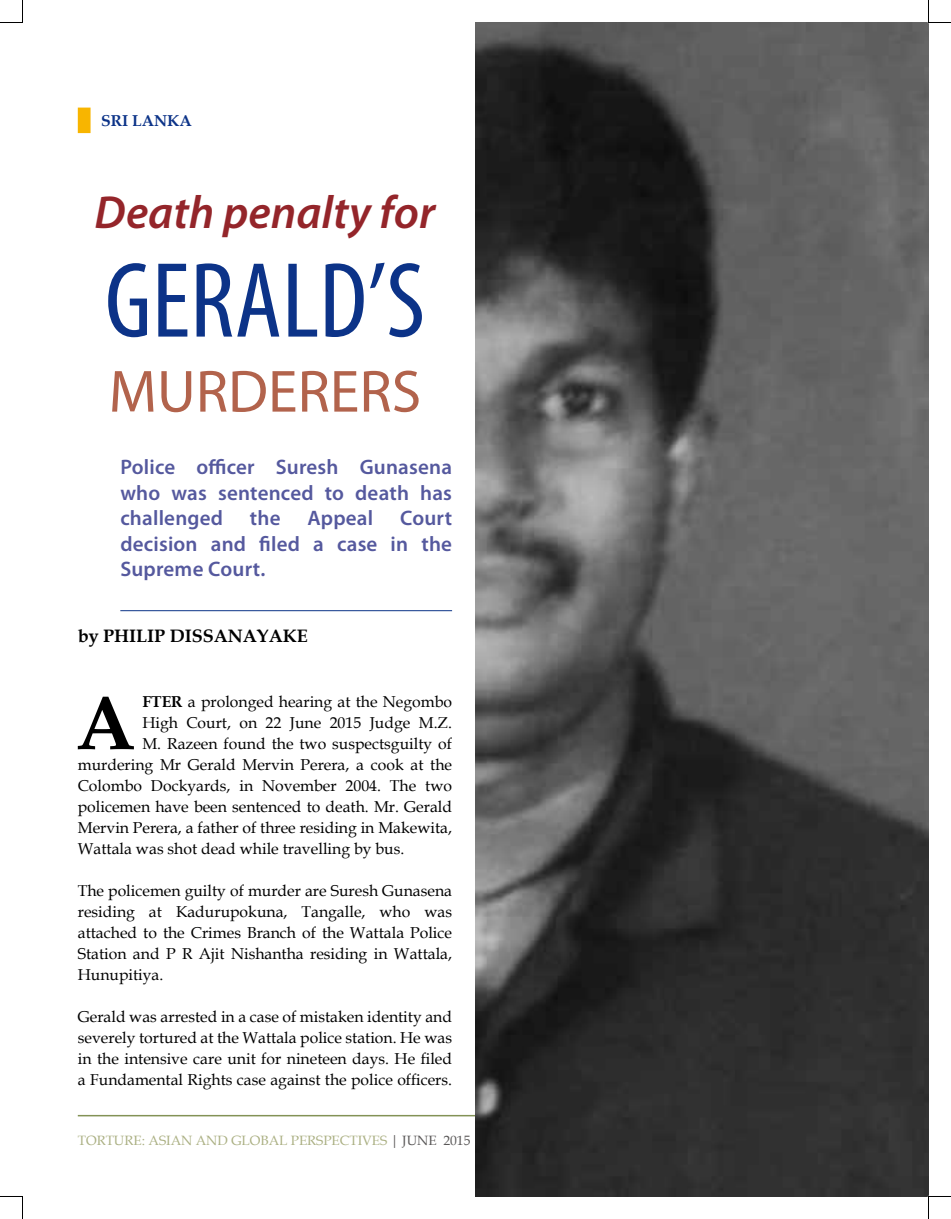
<style>
.page{position:relative;width:951px;height:1219px;background:#fff}
.page>*{position:absolute;margin:0;border:0;box-sizing:border-box;transform-origin:0 0}
.t1{font:condensed 108px "Myriad Pro";color:#0c3388}
.t2{font:700 76.2px "Book Antiqua";color:#000}
.t3{font:60px "Myriad Pro";color:#b2634c}
.t4{font:italic 600 46.5px "Myriad Pro";color:#94252a}
.t5{font:600 21px/25.5px "Myriad Pro";letter-spacing:.01em;color:#55599e;text-align:justify}
.t6{font:700 18px "Book Antiqua";color:#000}
.t7{font:15.75px/21px "Book Antiqua";color:#000;text-align:justify}
.t8{font:700 15.75px "Book Antiqua";color:#0c3388}
.t9{font:13.5px "Book Antiqua";color:#abb083}
.s1{font-weight:700}
.s2{color:#595757}
</style>
<div class="page">
<hr style="left:78px;top:1115px;width:795px;height:1px;background:#839256">
<div style="left:78px;top:108px;width:13px;height:25px;background:#f8b500;border:2px solid #f8b500"></div>
<hr style="left:120px;top:610px;width:332px;height:1px;background:#0c3388">
<img style="left:475px;top:22px;width:453px;height:1174px">
<svg style="left:0;top:0;width:23px;height:23px"></svg>
<svg style="left:0;top:1196px;width:23px;height:23px"></svg>
<svg style="left:928px;top:0;width:23px;height:23px"></svg>
<svg style="left:928px;top:1196px;width:23px;height:23px"></svg>
<p class="t8" style="left:101px;top:110px;width:92px">SRI LANKA</p>
<h3 class="t4" style="left:95px;top:182px;width:342px">Death penalty for</h3>
<h1 class="t1" style="left:105px;top:242px;width:322px">GERALD’S</h1>
<h3 class="t3" style="left:109px;top:359px;width:314px">MURDERERS</h3>
<h3 class="t5" style="left:120px;top:454px;width:333px">Police officer Suresh Gunasena who was sentenced to death has challenged</h3>
<h3 class="t5" style="left:250px;top:505px;width:32px">the</h3>
<h3 class="t5" style="left:307px;top:505px;width:67px">Appeal</h3>
<h3 class="t5" style="left:120px;top:505px;width:333px;text-indent:280px">Court decision and filed a case in the Supreme Court.</h3>
<p class="t6" style="left:78px;top:623px;width:232px">by PHILIP DISSANAYAKE</p>
<h2 class="t2" style="left:75px;top:671px;width:61px">A</h2>
<p class="t7" style="left:142px;top:691px;width:311px"><span class="s1">FTER</span> a prolonged hearing at the Negombo</p>
<p class="t7" style="left:142px;top:712px;width:311px">High Court, on 22 June 2015 Judge M.Z.</p>
<p class="t7" style="left:142px;top:733px;width:311px">M. Razeen found the two suspectsguilty of</p>
<p class="t7" style="left:78px;top:754px;width:376px">murdering Mr Gerald Mervin Perera, a cook at the</p>
<p class="t7" style="left:78px;top:775px;width:376px">Colombo Dockyards, in November 2004. The two</p>
<p class="t7" style="left:78px;top:796px;width:376px">policemen have been sentenced to death. Mr. Gerald</p>
<p class="t7" style="left:78px;top:817px;width:376px">Mervin Perera, a father of three residing in Makewita,</p>
<p class="t7" style="left:78px;top:838px;width:328px">Wattala was shot dead while travelling by bus.</p>
<p class="t7" style="left:78px;top:880px;width:376px">The policemen guilty of murder are Suresh Gunasena residing at Kadurupokuna, Tangalle, who was attached to the Crimes Branch of the Wattala Police Station and P R Ajit Nishantha residing in Wattala, Hunupitiya.</p>
<p class="t7" style="left:78px;top:1006px;width:376px">Gerald was arrested in a case of mistaken identity and severely tortured at the Wattala police station. He was in the intensive care unit for nineteen days. He filed a Fundamental Rights case against the police officers.</p>
<p class="t9" style="left:78px;top:1131px;width:394px">TORTURE: ASIAN AND GLOBAL PERSPECTIVES <span class="s2">| JUNE 2015</span></p>
</div>
